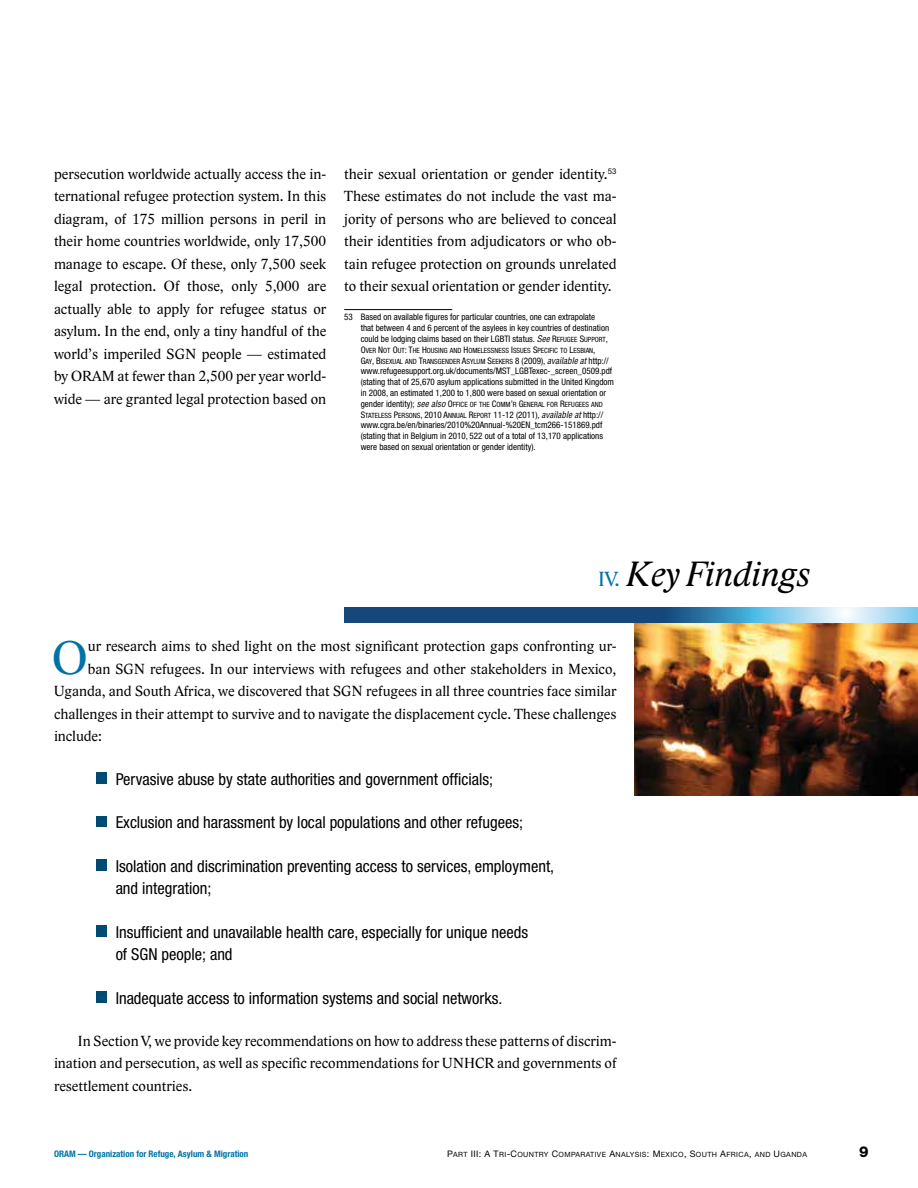
<style>
.page{position:relative;width:918px;height:1188px;background:#fff}
.page>*{position:absolute;margin:0;border:0;box-sizing:border-box;transform-origin:0 0}
.t1{font:48.15px "Lido STF";color:#0072a7}
.t2{font:italic 36px "Lido STF";color:#000}
.t3{font:condensed 16.5px/22.5px "Helvetica Neue";color:#000}
.t4{font:15px/22.5px "Lido STF";color:#000;text-align:justify}
.t5{font:800 15px "Helvetica Neue";color:#000}
.t6{font:condensed 9px/10.8px "Helvetica Neue";color:#000}
.t7{font:700 condensed 9px "Helvetica Neue";color:#0072a7}
.t8{font:7.2px/10.8px "Helvetica Neue Condensed SC800";color:#000}
.t9{font:7.2px "Helvetica Neue Roman SC800";letter-spacing:.05em;color:#000}
.s1{font-family:"Helvetica";font-style:italic}
.s2{font-family:"Helvetica Neue Condensed SC800";font-stretch:normal}
.s3{font-family:"Helvetica Neue Condensed SC800";font-stretch:normal;font-size:7.2px}
.s4{font-size:9px}
.s5{font-family:"Helvetica Neue";font-stretch:condensed;font-size:9px}
.s6{font-family:"Helvetica";font-style:italic;font-stretch:condensed;font-size:9px}
.s7{font-style:normal;font-size:21px;color:#0072a7}
.s8{color:#fff}
</style>
<div class="page">
<hr style="left:344px;top:309px;width:108px;height:1px;background:#000">
<img style="left:634px;top:622px;width:284px;height:174px">
<svg style="left:344px;top:608px;width:574px;height:14px;background:#447aa4"></svg>
<p class="t4" style="left:54px;top:163px;width:274px">persecution worldwide actually access the in&shy;ternational refugee protection system. In this diagram, of 175 million persons in peril in their home countries worldwide, only 17,500 manage to escape. Of these, only 7,500 seek legal protection. Of those, only 5,000 are actually able to apply for refugee status or asylum. In the end, only a tiny handful of the world’s imperiled SGN people — estimated by ORAM at fewer than 2,500 per year world&shy;wide — are granted legal protection based on</p>
<p class="t4" style="left:344px;top:163px;width:274px">their sexual orientation or gender identity.<sup>53<br></sup>These estimates do not include the vast ma&shy;jority of persons who are believed to conceal their identities from adjudicators or who ob&shy;tain refugee protection on grounds unrelated to their sexual orientation or gender identity.</p>
<p class="t6" style="left:361px;top:312px;width:250px;text-indent:-16px">53 Based on available figures for particular countries, one can extrapolate that between 4 and 6 percent of the asylees in key countries of destination could be lodging claims based on their LGBTI status. <span class="s1">See</span> <span class="s2">R</span><span class="s3">EFUGEE</span> <span class="s2">S</span><span class="s3">UPPORT</span><span class="s2">,</span></p>
<p class="t8" style="left:361px;top:345px;width:250px"><span class="s4">O</span>VER <span class="s4">N</span>OT <span class="s4">O</span>UT<span class="s4">: T</span>HE <span class="s4">H</span>OUSING AND <span class="s4">H</span>OMELESSNESS <span class="s4">I</span>SSUES <span class="s4">S</span>PECIFIC TO <span class="s4">L</span>ESBIAN<span class="s4">,<br>G</span>AY<span class="s4">, B</span>ISEXUAL AND <span class="s4">T</span>RANSGENDER <span class="s4">A</span>SYLUM <span class="s4">S</span>EEKERS <span class="s4">8</span> <span class="s5">(2009),</span> <span class="s6">available at</span> <span class="s5">http://</span></p>
<p class="t6" style="left:361px;top:366px;width:255px">www.refugeesupport.org.uk/documents/MST_LGBTexec-_screen_0509.pdf (stating that of 25,670 asylum applications submitted in the United Kingdom in 2008, an estimated 1,200 to 1,800 were based on sexual orientation or</p>
<p class="t8" style="left:361px;top:399px;width:244px"><span class="s5">gender identity);</span> <span class="s6">see also</span> <span class="s4">O</span>FFICE OF THE <span class="s4">C</span>OMM<span class="s4">’</span>R <span class="s4">G</span>ENERAL FOR <span class="s4">R</span>EFUGEES AND<br><span class="s4">S</span>TATELESS <span class="s4">P</span>ERSONS<span class="s4">, 2010 A</span>NNUAL <span class="s4">R</span>EPORT <span class="s5">11-12 (2011),</span> <span class="s6">available at</span> <span class="s5">http://</span></p>
<p class="t6" style="left:361px;top:420px;width:244px;text-align:justify">www.cgra.be/en/binaries/2010%20Annual-%20EN_tcm266-151869.pdf (stating that in Belgium in 2010, 522 out of a total of 13,170 applications were based on sexual orientation or gender identity).</p>
<h2 class="t2" style="left:598px;top:552px;width:214px"><span class="s7">IV.</span> Key Findings</h2>
<h1 class="t1" style="left:52px;top:629px;width:37px">O</h1>
<p class="t4" style="left:88px;top:635px;width:530px">ur research aims to shed light on the most significant protection gaps confronting ur-</p>
<p class="t4" style="left:88px;top:658px;width:530px">ban SGN refugees. In our interviews with refugees and other stakeholders in Mexico,</p>
<p class="t4" style="left:54px;top:680px;width:564px">Uganda, and South Africa, we discovered that SGN refugees in all three countries face similar</p>
<p class="t4" style="left:54px;top:703px;width:564px">challenges in their attempt to survive and to navigate the displacement cycle. These challenges</p>
<p class="t4" style="left:54px;top:725px;width:50px">include:</p>
<p class="t3" style="left:96px;top:768px;width:399px"><span class="s8">■</span> Pervasive abuse by state authorities and government officials;</p>
<p class="t3" style="left:96px;top:811px;width:429px"><span class="s8">■</span> Exclusion and harassment by local populations and other refugees;</p>
<p class="t3" style="left:116px;top:855px;width:440px;text-indent:-20px"><span class="s8">■</span> Isolation and discrimination preventing access to services, employment, and integration;</p>
<p class="t3" style="left:116px;top:921px;width:414px;text-indent:-20px"><span class="s8">■</span> Insufficient and unavailable health care, especially for unique needs of SGN people; and</p>
<p class="t3" style="left:96px;top:987px;width:408px"><span class="s8">■</span> Inadequate access to information systems and social networks.</p>
<p class="t4" style="left:54px;top:1030px;width:564px;text-indent:24px">In Section V, we provide key recommendations on how to address these patterns of discrim&shy;ination and persecution, as well as specific recommendations for UNHCR and governments of resettlement countries.</p>
<p class="t7" style="left:54px;top:1148px;width:196px">ORAM — Organization for Refuge, Asylum &amp; Migration</p>
<p class="t9" style="left:447px;top:1150px;width:361px"><span class="s4">P</span>ART <span class="s4">III: A T</span>RI <span class="s4">-C</span>OUNTRY <span class="s4">C</span>OMPARATIVE <span class="s4">A</span>NALYSI S<span class="s4">: M</span> EXICO<span class="s4">, S</span>OUTH <span class="s4">A</span>FRICA<span class="s4">,</span> AND <span class="s4">U</span> GANDA</p>
<p class="t5" style="left:859px;top:1143px;width:11px">9</p>
</div>
